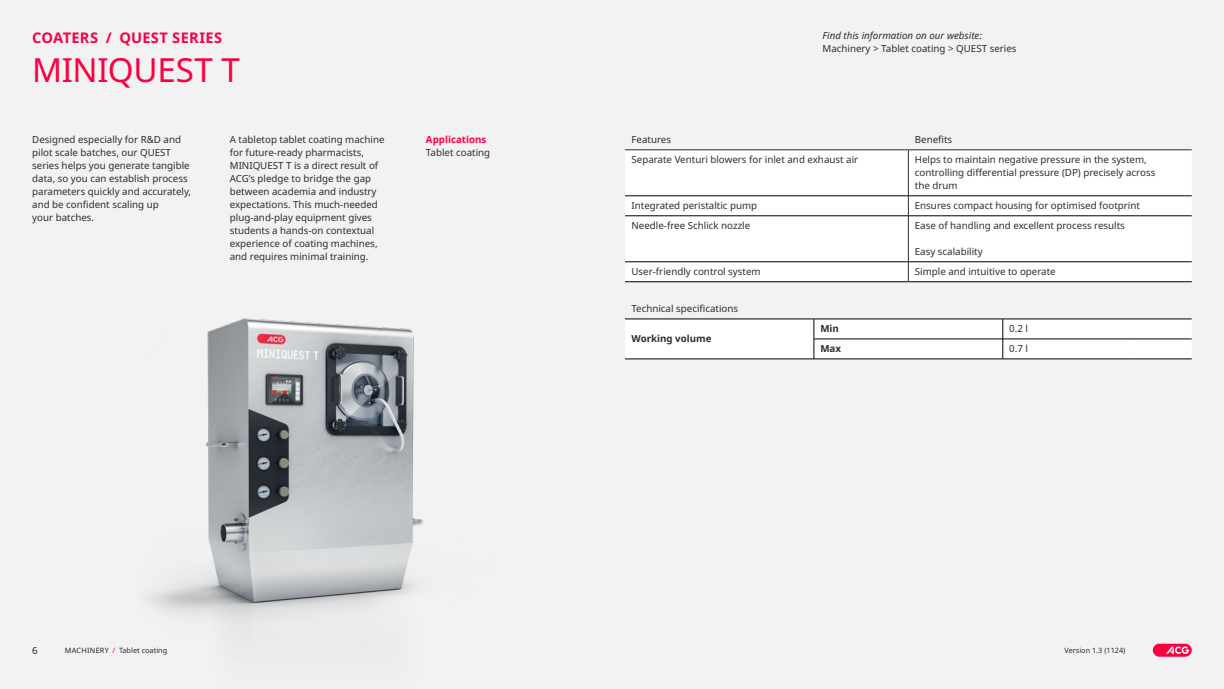
<style>
.page{position:relative;width:1224px;height:689px;background:#fff}
.page>*{position:absolute;margin:0;border:0;box-sizing:border-box;transform-origin:0 0}
.t1{font:33.2px "Noto Sans";letter-spacing:-.01em;color:#fa0041}
.t2{font:700 14.6px "Noto Sans";letter-spacing:.02em;color:#fa0041}
.t3{font:9.8px/13px "Noto Sans";color:#2e2d2c}
.t4{font:italic 9.8px "Noto Sans";color:#2e2d2c}
.t5{font:700 9.8px "Noto Sans";color:#2e2d2c}
.t6{font:700 9.8px "Noto Sans";color:#fa0041}
.t7{font:9.8px "Noto Sans";color:#282827}
.t8{font:7.3px "Noto Sans";color:#2e2d2c}
.s1{color:#282827}
.s2{color:#fa0041}
</style>
<div class="page">
<div style="left:0;top:0;width:1224px;height:688px;background:#f2f2f2"></div>
<div style="left:625px;top:319px;width:567px;height:39px;background:#fff"></div>
<hr style="left:1129px;top:339px;width:63px;height:1px;background:#000">
<hr style="left:625px;top:358px;width:189px;height:1px;background:#000">
<hr style="left:814px;top:358px;width:189px;height:1px;background:#000">
<hr style="left:1003px;top:358px;width:126px;height:1px;background:#000">
<hr style="left:1129px;top:358px;width:63px;height:1px;background:#000">
<hr style="left:625px;top:318px;width:189px;height:1px;background:#000">
<hr style="left:814px;top:318px;width:189px;height:1px;background:#000">
<hr style="left:1003px;top:318px;width:126px;height:1px;background:#000">
<hr style="left:1129px;top:318px;width:63px;height:1px;background:#000">
<div style="left:625px;top:150px;width:567px;height:131px;background:#fff"></div>
<hr style="left:625px;top:196px;width:283px;height:1px;background:#000">
<hr style="left:909px;top:196px;width:283px;height:1px;background:#000">
<hr style="left:625px;top:215px;width:283px;height:1px;background:#000">
<hr style="left:909px;top:215px;width:283px;height:1px;background:#000">
<hr style="left:625px;top:261px;width:283px;height:1px;background:#000">
<hr style="left:909px;top:261px;width:283px;height:1px;background:#000">
<hr style="left:625px;top:281px;width:283px;height:1px;background:#000">
<hr style="left:908px;top:281px;width:284px;height:1px;background:#000">
<hr style="left:908px;top:150px;width:1px;height:46px;background:#2e2d2c">
<svg style="left:908px;top:196px;width:1px;height:20px"></svg>
<hr style="left:908px;top:216px;width:1px;height:46px;background:#2e2d2c">
<svg style="left:908px;top:262px;width:1px;height:19px"></svg>
<hr style="left:625px;top:149px;width:283px;height:1px;background:#2e2d2c">
<hr style="left:908px;top:149px;width:284px;height:1px;background:#2e2d2c">
<img style="left:148px;top:318px;width:275px;height:317px">
<svg style="left:1153px;top:643px;width:39px;height:14px"></svg>
<h2 class="t2" style="left:32px;top:27px;width:191px">COATERS / QUEST SERIES</h2>
<h1 class="t1" style="left:32px;top:46px;width:209px">MINIQUEST T</h1>
<p class="t4" style="left:823px;top:29px;width:161px">Find this information on our website:</p>
<p class="t3" style="left:823px;top:42px;width:195px">Machinery &gt; Tablet coating &gt; QUEST series</p>
<p class="t6" style="left:426px;top:132px;width:62px">Applications</p>
<p class="t3" style="left:426px;top:146px;width:66px">Tablet coating</p>
<p class="t3" style="left:32px;top:133px;width:160px">Designed especially for R&amp;D and pilot scale batches, our QUEST series helps you generate tangible data, so you can establish process parameters quickly and accurately, and be confident scaling up<br>your batches.</p>
<p class="t3" style="left:230px;top:133px;width:156px">A tabletop tablet coating machine for future-ready pharmacists,<br>MINIQUEST T is a direct result of<br>ACG’s pledge to bridge the gap between academia and industry expectations. This much-needed plug-and-play equipment gives students a hands-on contextual experience of coating machines, and requires minimal training.</p>
<p class="t3" style="left:632px;top:133px;width:41px">Features</p>
<p class="t3" style="left:915px;top:133px;width:39px">Benefits</p>
<p class="t3" style="left:632px;top:153px;width:228px">Separate Venturi blowers for inlet and exhaust air</p>
<p class="t3" style="left:915px;top:153px;width:242px">Helps to maintain negative pressure in the system, controlling differential pressure (DP) precisely across the drum</p>
<p class="t3" style="left:632px;top:199px;width:127px">Integrated peristaltic pump</p>
<p class="t3" style="left:915px;top:199px;width:227px">Ensures compact housing for optimised footprint</p>
<p class="t3" style="left:632px;top:219px;width:120px">Needle-free Schlick nozzle</p>
<p class="t3" style="left:915px;top:219px;width:212px">Ease of handling and excellent process results</p>
<p class="t3" style="left:915px;top:245px;width:69px">Easy scalability</p>
<p class="t3" style="left:632px;top:265px;width:131px">User-friendly control system</p>
<p class="t3" style="left:915px;top:265px;width:142px">Simple and intuitive to operate</p>
<p class="t3" style="left:632px;top:302px;width:108px">Technical specifications</p>
<p class="t5" style="left:632px;top:332px;width:82px">Working volume</p>
<p class="t5" style="left:820px;top:322px;width:20px">Min</p>
<p class="t3" style="left:1009px;top:322px;width:20px">0.2 l</p>
<p class="t5" style="left:820px;top:342px;width:22px">Max</p>
<p class="t3" style="left:1009px;top:342px;width:20px">0.7 l</p>
<p class="t7" style="left:32px;top:643px;width:7px">6</p>
<p class="t8" style="left:65px;top:645px;width:104px"><span class="s1">MACHINERY</span> <span class="s2">/</span> Tablet coating</p>
<p class="t8" style="left:1064px;top:645px;width:62px">Version 1.3 (1124)</p>
</div>
